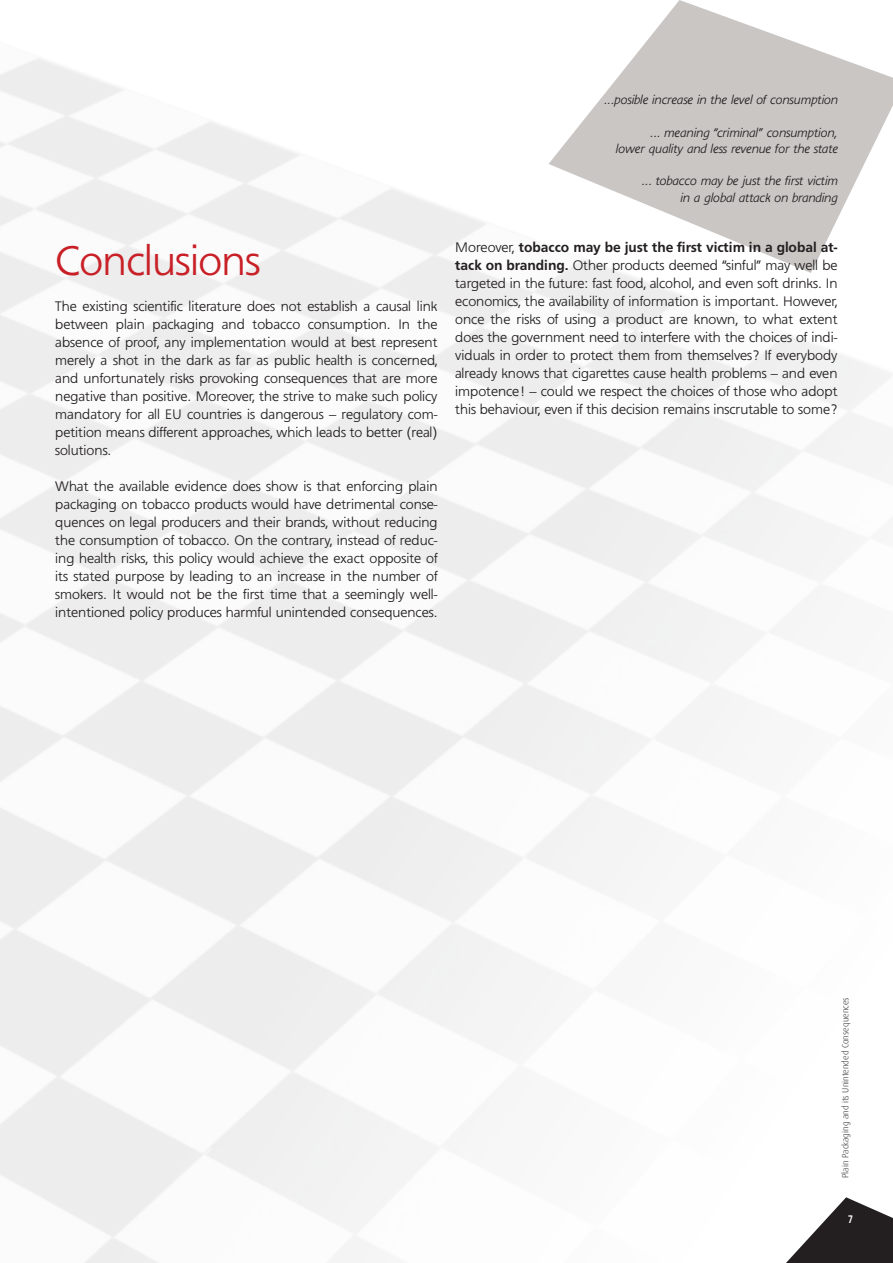
<style>
.page{position:relative;width:893px;height:1263px;background:#fff}
.page>*{position:absolute;margin:0;border:0;box-sizing:border-box;transform-origin:0 0}
.t1{font:300 45px "HS Grotesk Bg";letter-spacing:-.01em;color:#c82026}
.t2{font:300 15px/18px "HS Grotesk Bg";color:#231f20;text-align:justify}
.Footnote_Text{font:italic 300 13.5px "HS Grotesk Bg";color:#231f20}
.t3{font:700 condensed 12px "HS Grotesk Bg";color:#fff}
.t4{font:300 9px "Hermes Bg";color:#231f20}
.s1{font-weight:700}
</style>
<div class="page">
<img style="left:0;top:58px;width:893px;height:1205px">
<svg style="left:549px;top:0;width:344px;height:273px;fill:#cac6c4"></svg>
<p class="t1" style="left:55px;top:236px;width:207px">Conclusions</p>
<p class="t2" style="left:55px;top:297px;width:384px">The existing scientific literature does not establish a causal link between plain packaging and tobacco consumption. In the absence of proof, any implementation would at best represent merely a shot in the dark as far as public health is concerned, and unfortunately risks provoking consequences that are more negative than positive. Moreover, the strive to make such policy mandatory for all EU countries is dangerous – regulatory com&shy;petition means different approaches, which leads to better (real) solutions.</p>
<p class="t2" style="left:55px;top:477px;width:384px">What the available evidence does show is that enforcing plain packaging on tobacco products would have detrimental conse&shy;quences on legal producers and their brands, without reducing the consumption of tobacco. On the contrary, instead of reduc&shy;ing health risks, this policy would achieve the exact opposite of its stated purpose by leading to an increase in the number of smokers. It would not be the first time that a seemingly well&shy;intentioned policy produces harmful unintended consequences.</p>
<p class="Footnote_Text" style="left:604px;top:93px;width:236px">...posible increase in the level of consumption</p>
<p class="Footnote_Text" style="left:650px;top:126px;width:189px">... meaning “criminal” consumption,</p>
<p class="Footnote_Text" style="left:616px;top:142px;width:223px">lower quality and less revenue for the state</p>
<p class="Footnote_Text" style="left:641px;top:174px;width:198px">... tobacco may be just the first victim</p>
<p class="Footnote_Text" style="left:680px;top:191px;width:159px">in a global attack on branding</p>
<p class="t2" style="left:455px;top:238px;width:384px">Moreover, <span class="s1">tobacco may be just the first victim in a global at&shy;tack on branding.</span> Other products deemed “sinful” may well be targeted in the future: fast food, alcohol, and even soft drinks. In economics, the availability of information is important. However, once the risks of using a product are known, to what extent does the government need to interfere with the choices of indi&shy;viduals in order to protect them from themselves? If everybody already knows that cigarettes cause health problems – and even impotence! – could we respect the choices of those who adopt this behaviour, even if this decision remains inscrutable to some?</p>
<p class="t4" style="left:840px;top:1178px;width:182px;rotate:-90deg">Plain Packaging and its Unintended Consequences</p>
<p class="t3" style="left:848px;top:1213px;width:6px">7</p>
</div>
